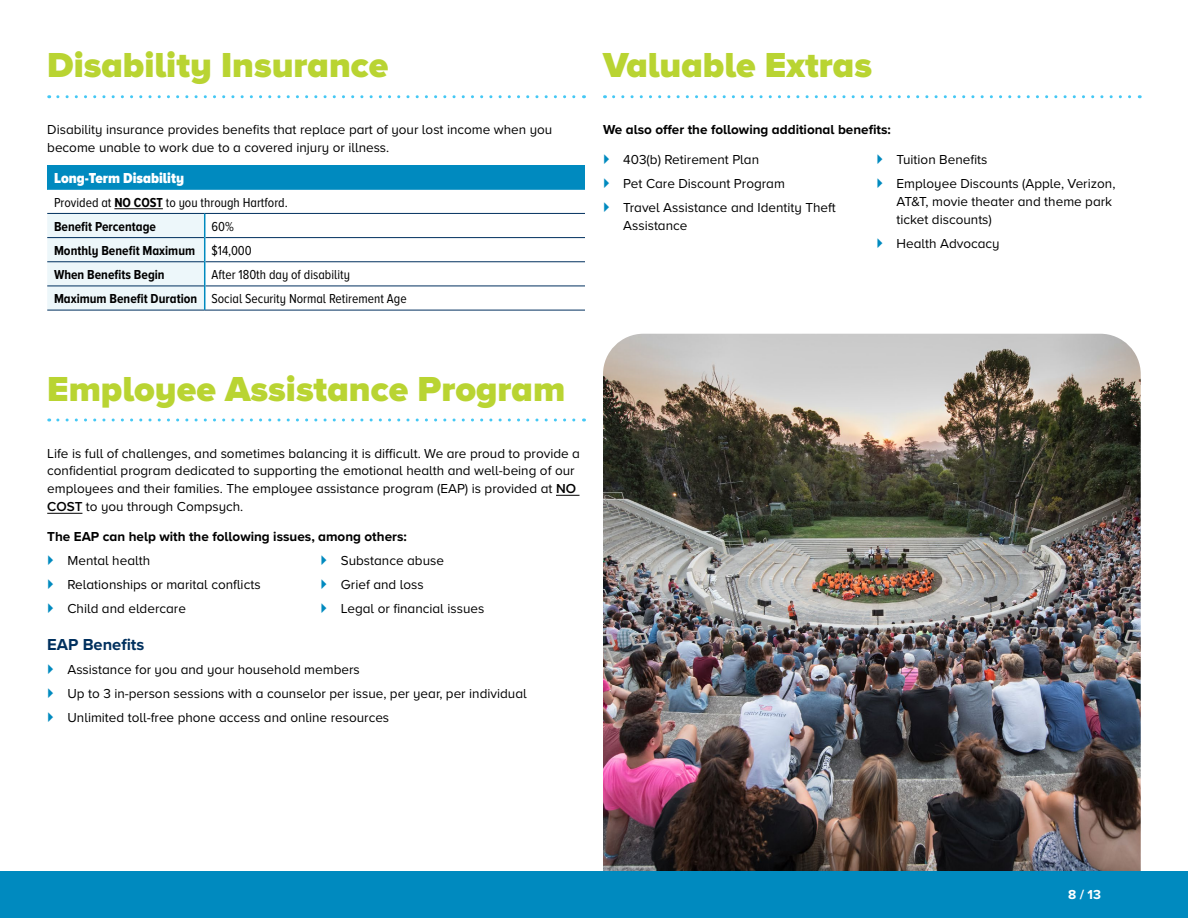
<style>
.page{position:relative;width:1188px;height:918px;background:#fff}
.page>*{position:absolute;margin:0;border:0;box-sizing:border-box;transform-origin:0 0}
.t1{font:900 36px "Proxima Nova A";color:#b9d432}
.t2{font:700 16.5px "Proxima Nova A";color:#00305e}
.t3{font:900 15px "Proxima Nova A Cond";color:#fff}
.t4{font:13.5px/24px "Proxima Nova A";color:#000}
.t5{font:13.5px/23.9px "Proxima Nova A Cond";color:#000}
.t6{font:700 13.5px "Proxima Nova A";color:#000}
.t7{font:700 13.5px/24.2px "Proxima Nova A Cond";color:#000}
.t8{font:700 13.5px "Proxima Nova A";color:#fff}
.s1{font-weight:700}
.s2{font-weight:400}
.s3{font-weight:600}
</style>
<div class="page">
<img style="left:603px;top:334px;width:538px;height:538px">
<svg style="left:58px;top:95px;width:527px;height:3px"></svg>
<div style="left:47px;top:165px;width:538px;height:25px;background:#008abf"></div>
<svg style="left:47px;top:209px;width:538px;height:101px"></svg>
<hr style="left:205px;top:213px;width:380px;height:1px;background:#00305e">
<hr style="left:205px;top:237px;width:380px;height:1px;background:#00305e">
<hr style="left:205px;top:262px;width:380px;height:1px;background:#00305e">
<hr style="left:47px;top:310px;width:158px;height:1px;background:#00305e">
<hr style="left:205px;top:286px;width:380px;height:1px;background:#00305e">
<hr style="left:205px;top:310px;width:380px;height:1px;background:#00305e">
<svg style="left:47px;top:213px;width:158px;height:97px"></svg>
<hr style="left:114px;top:208px;width:49px;height:1px;background:#000">
<svg style="left:58px;top:418px;width:527px;height:4px"></svg>
<svg style="left:556px;top:495px;width:24px;height:1px"></svg>
<hr style="left:47px;top:513px;width:35px;height:1px;background:#000">
<svg style="left:614px;top:95px;width:526px;height:3px"></svg>
<div style="left:0;top:872px;width:1188px;height:46px;background:#008abf"></div>
<h1 class="t1" style="left:47px;top:38px;width:343px">Disability Insurance</h1>
<p class="t4" style="left:47px;top:120px;width:507px;line-height:18px">Disability insurance provides benefits that replace part of your lost income when you become unable to work due to a covered injury or illness.</p>
<p class="t3" style="left:54px;top:170px;width:132px">Long-Term Disability</p>
<p class="t5" style="left:54px;top:190px;width:235px">Provided at <span class="s1">NO COST</span> to you through Hartford.<br><span class="s1">Benefit Percentage</span></p>
<p class="t7" style="left:54px;top:214px;width:199px;text-indent:157px"><span class="s2">60%<br></span>Monthly Benefit Maximum <span class="s2">$14,000<br></span>When Benefits Begin</p>
<p class="t5" style="left:54px;top:263px;width:354px;text-indent:157px">After 180th day of disability<br><span class="s1">Maximum Benefit Duration</span> Social Security Normal Retirement Age</p>
<h1 class="t1" style="left:603px;top:38px;width:271px">Valuable Extras</h1>
<p class="t6" style="left:603px;top:120px;width:289px">We also offer the following additional benefits:</p>
<p class="t4" style="left:623px;top:147px;width:214px">403(b) Retirement Plan<br>Pet Care Discount Program<br>Travel Assistance and Identity Theft</p>
<p class="t4" style="left:623px;top:213px;width:66px">Assistance</p>
<p class="t4" style="left:897px;top:147px;width:220px">Tuition Benefits<br>Employee Discounts (Apple, Verizon,</p>
<p class="t4" style="left:897px;top:192px;width:217px;line-height:18px">AT&amp;T, movie theater and theme park ticket discounts)</p>
<p class="t4" style="left:897px;top:231px;width:105px">Health Advocacy</p>
<h1 class="t1" style="left:47px;top:362px;width:520px">Employee Assistance Program</h1>
<p class="t4" style="left:47px;top:443px;width:534px;line-height:18px">Life is full of challenges, and sometimes balancing it is difficult. We are proud to provide a confidential program dedicated to supporting the emotional health and well-being of our employees and their families. The employee assistance program (EAP) is provided at <span class="s3">NO COST</span> to you through Compsych.</p>
<p class="t6" style="left:47px;top:527px;width:361px">The EAP can help with the following issues, among others:</p>
<p class="t4" style="left:68px;top:548px;width:195px">Mental health<br>Relationships or marital conflicts<br>Child and eldercare</p>
<p class="t4" style="left:341px;top:548px;width:145px">Substance abuse<br>Grief and loss<br>Legal or financial issues</p>
<p class="t2" style="left:47px;top:632px;width:99px">EAP Benefits</p>
<p class="t4" style="left:67px;top:656px;width:461px">Assistance for you and your household members<br>Up to 3 in-person sessions with a counselor per issue, per year, per individual<br>Unlimited toll-free phone access and online resources</p>
<p class="t8" style="left:1068px;top:884px;width:35px">8 / 13</p>
</div>
